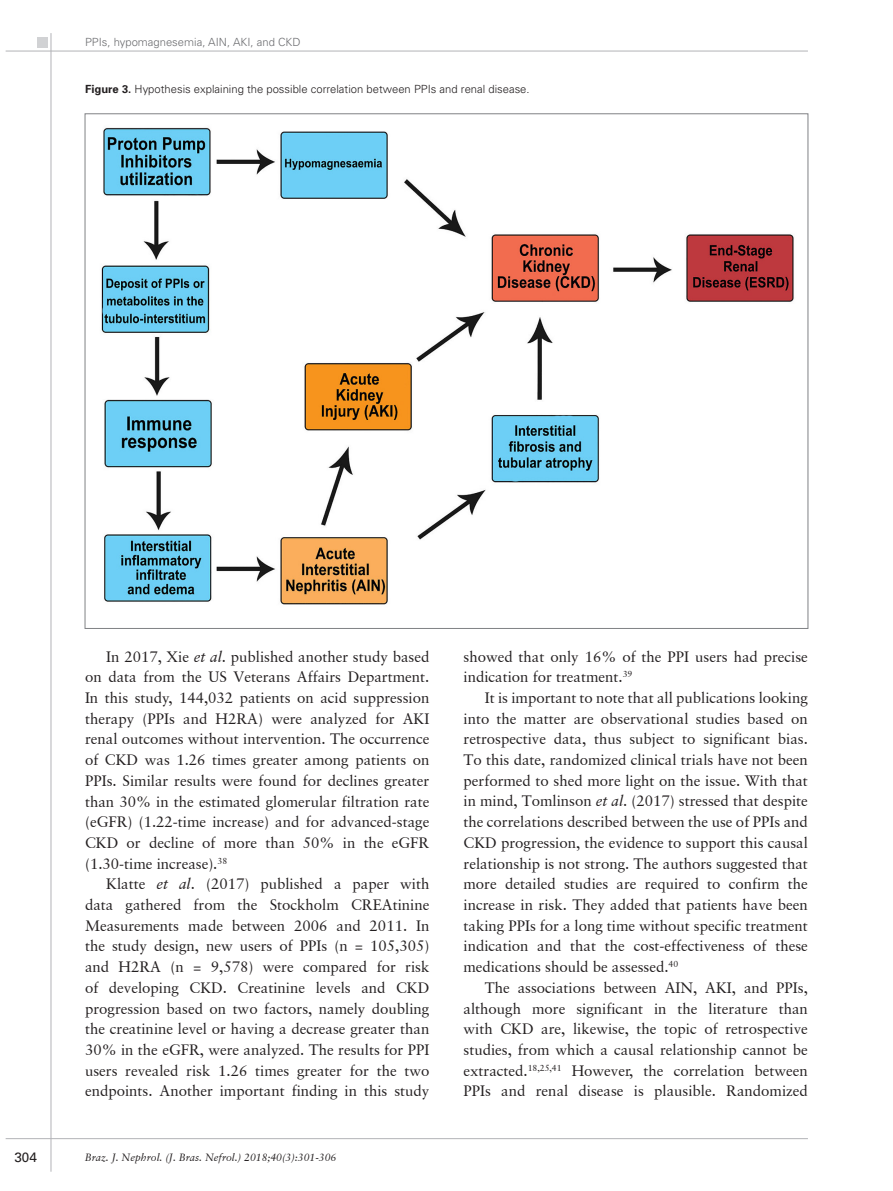
<style>
.page{position:relative;width:893px;height:1191px;background:#fff}
.page>*{position:absolute;margin:0;border:0;box-sizing:border-box;transform-origin:0 0}
.Texto{font:15px/20.7px "Garamond Retrospective S Si";color:#231f20;text-align:justify}
.t1{font:13.5px "Univers LT Std";color:#231f20}
.Legenda{font:300 11.25px "Univers LT Std";color:#231f20}
.t2{font:300 11.25px "Univers LT Std";color:#6c6d70}
.t3{font:italic 10.5px "Garamond Retrospective S Si";color:#231f20}
.s1{font-family:"Univers 65 Bold";font-weight:400}
.s2{font-style:italic}
</style>
<div class="page">
<div style="left:37px;top:37px;width:11px;height:11px;background:#d1d2d4"></div>
<hr style="left:6px;top:51px;width:802px;height:1px;background:#b2b3b7">
<hr style="left:51px;top:33px;width:1px;height:1138px;background:#b2b3b7">
<hr style="left:6px;top:1138px;width:802px;height:1px;background:#b2b3b7">
<img style="left:101px;top:127px;width:693px;height:478px">
<p class="t2" style="left:85px;top:36px;width:217px">PPIs, hypomagnesemia, AIN, AKI, and CKD</p>
<p class="Legenda" style="left:85px;top:82px;width:446px"><span class="s1">Figure 3.</span> Hypothesis explaining the possible correlation between PPIs and renal disease.</p>
<p class="t1" style="left:14px;top:1149px;width:24px">304</p>
<p class="Texto" style="left:85px;top:646px;width:346px;text-indent:21px">In 2017, Xie <span class="s2">et al</span>. published another study based on data from the US Veterans Affairs Department.<br>In this study, 144,032 patients on acid suppression therapy (PPIs and H2RA) were analyzed for AKI renal outcomes without intervention. The occurrence of CKD was 1.26 times greater among patients on PPIs. Similar results were found for declines greater than 30% in the estimated glomerular filtration rate (eGFR) (1.22-time increase) and for advanced-stage CKD or decline of more than 50% in the eGFR (1.30-time increase).<sup>38</sup></p>
<p class="Texto" style="left:85px;top:873px;width:346px;text-indent:21px">Klatte <span class="s2">et al</span>. (2017) published a paper with data gathered from the Stockholm CREAtinine Measurements made between 2006 and 2011. In the study design, new users of PPIs (n = 105,305) and H2RA (n = 9,578) were compared for risk of developing CKD. Creatinine levels and CKD progression based on two factors, namely doubling the creatinine level or having a decrease greater than 30% in the eGFR, were analyzed. The results for PPI users revealed risk 1.26 times greater for the two endpoints. Another important finding in this study</p>
<p class="t3" style="left:85px;top:1151px;width:253px">Braz. J. Nephrol. (J. Bras. Nefrol.) 2018;40(3):301-306</p>
<p class="Texto" style="left:463px;top:645px;width:346px">showed that only 16% of the PPI users had precise indication for treatment.<sup>39</sup></p>
<p class="Texto" style="left:463px;top:687px;width:346px;text-indent:21px">It is important to note that all publications looking into the matter are observational studies based on retrospective data, thus subject to significant bias.<br>To this date, randomized clinical trials have not been performed to shed more light on the issue. With that in mind, Tomlinson <span class="s2">et al</span>. (2017) stressed that despite the correlations described between the use of PPIs and CKD progression, the evidence to support this causal relationship is not strong. The authors suggested that more detailed studies are required to confirm the increase in risk. They added that patients have been taking PPIs for a long time without specific treatment indication and that the cost-effectiveness of these medications should be assessed.<sup>40</sup></p>
<p class="Texto" style="left:463px;top:977px;width:346px;text-indent:21px">The associations between AIN, AKI, and PPIs, although more significant in the literature than with CKD are, likewise, the topic of retrospective studies, from which a causal relationship cannot be extracted.<sup>18,25,41</sup> However, the correlation between PPIs and renal disease is plausible. Randomized</p>
</div>
